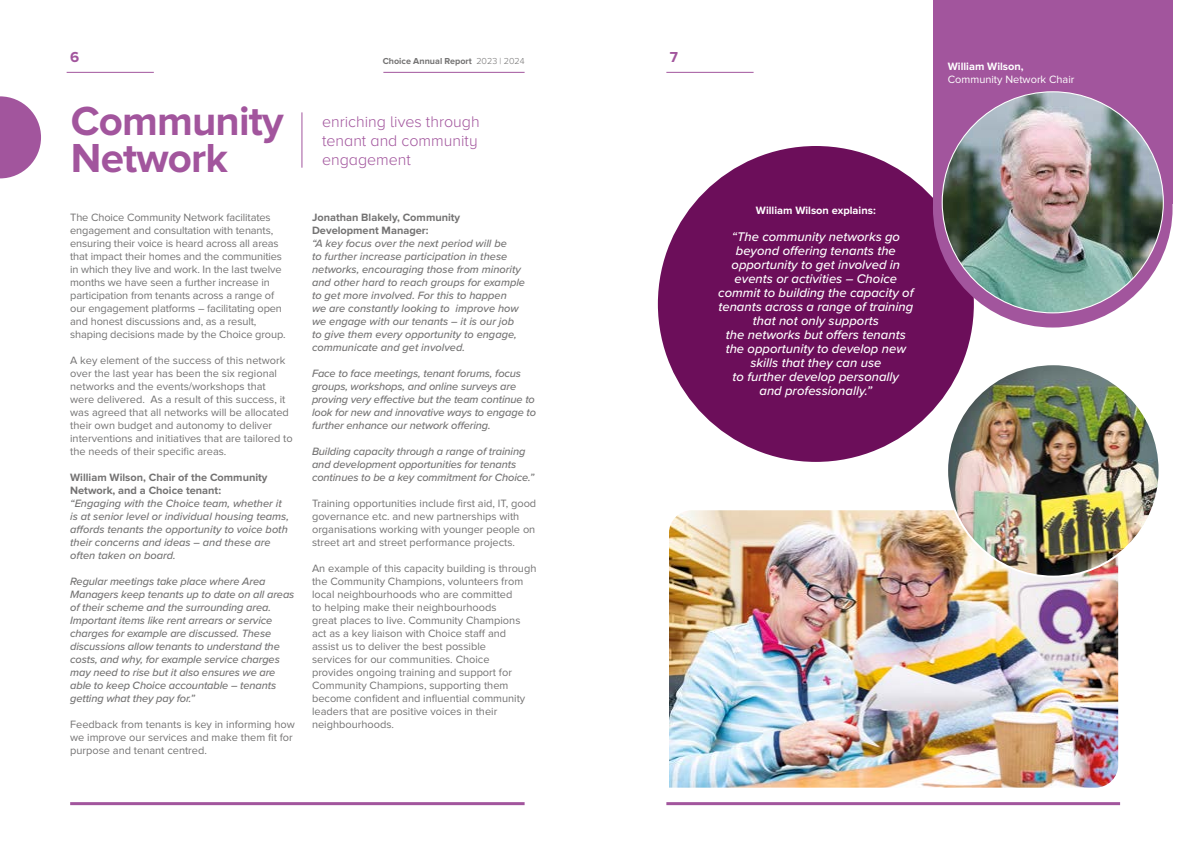
<style>
.page{position:relative;width:1191px;height:842px;background:#fff}
.page>*{position:absolute;margin:0;border:0;box-sizing:border-box;transform-origin:0 0}
.t1{font:700 42px "Proxima Nova";letter-spacing:-.02em;color:#a2559d}
.t2{font:300 16px/19px "Proxima Nova A";color:#a2559d}
.t3{font:700 15px "Proxima Nova";color:#a2559d}
.t4{font:italic 500 13px/14px "Proxima Nova";color:#fff;text-align:center}
.t5{font:11px/13px "Proxima Nova";color:#747373}
.t6{font:italic 500 11px/13px "Proxima Nova";letter-spacing:-.01em;color:#747373}
.t7{font:700 11px/13px "Proxima Nova";color:#747373}
.t8{font:11px/13px "Proxima Nova";color:#fff}
.t9{font:700 11px "Proxima Nova";color:#fff}
.t10{font:700 9px "Proxima Nova";color:#747373}
.s1{font-weight:300}
.s2{font-weight:700}
</style>
<div class="page">
<div style="left:658px;top:146px;width:315px;height:316px;background:#6c0e5a;border-radius:50%"></div>
<hr style="left:70px;top:802px;width:454px;height:3px;background:#a2559d">
<hr style="left:67px;top:72px;width:87px;height:1px;background:#a2559d">
<hr style="left:383px;top:72px;width:141px;height:1px;background:#a2559d">
<hr style="left:666px;top:802px;width:454px;height:3px;background:#a2559d">
<hr style="left:666px;top:72px;width:87px;height:1px;background:#a2559d">
<svg style="left:0;top:96px;width:41px;height:82px"></svg>
<div style="left:933px;top:0;width:239px;height:204px;background:#a2559d"></div>
<div style="left:933px;top:88px;width:239px;height:239px;border:19px solid #a2559d;border-radius:50%"></div>
<img style="left:942px;top:92px;width:221px;height:221px;border-radius:111px">
<hr style="left:301px;top:112px;width:1px;height:56px;background:#a2559d">
<img style="left:669px;top:510px;width:449px;height:278px">
<img style="left:947px;top:364px;width:210px;height:213px">
<p class="t3" style="left:70px;top:48px;width:11px">6</p>
<p class="t1" style="left:71px;top:97px;width:214px">Community</p>
<p class="t1" style="left:71px;top:134px;width:158px">Network</p>
<p class="t5" style="left:70px;top:211px;width:217px">The Choice Community Network facilitates engagement and consultation with tenants, ensuring their voice is heard across all areas that impact their homes and the communities in which they live and work. In the last twelve months we have seen a further increase in participation from tenants across a range of our engagement platforms – facilitating open and honest discussions and, as a result, shaping decisions made by the Choice group.</p>
<p class="t5" style="left:70px;top:354px;width:224px">A key element of the success of this network over the last year has been the six regional networks and the events/workshops that<br>were delivered. As a result of this success, it was agreed that all networks will be allocated their own budget and autonomy to deliver interventions and initiatives that are tailored to the needs of their specific areas.</p>
<p class="t7" style="left:70px;top:471px;width:199px">William Wilson, Chair of the Community<br>Network, and a Choice tenant:</p>
<p class="t6" style="left:70px;top:497px;width:220px">“Engaging with the Choice team, whether it is at senior level or individual housing teams, affords tenants the opportunity to voice both their concerns and ideas – and these are often taken on board.</p>
<p class="t6" style="left:70px;top:575px;width:226px">Regular meetings take place where Area Managers keep tenants up to date on all areas of their scheme and the surrounding area.<br>Important items like rent arrears or service charges for example are discussed. These discussions allow tenants to understand the costs, and why, for example service charges may need to rise but it also ensures we are able to keep Choice accountable – tenants getting what they pay for.”</p>
<p class="t5" style="left:70px;top:718px;width:226px">Feedback from tenants is key in informing how we improve our services and make them fit for purpose and tenant centred.</p>
<p class="t10" style="left:383px;top:56px;width:143px">Choice Annual Report <span class="s1">2023 | 2024</span></p>
<p class="t2" style="left:322px;top:112px;width:159px">enriching lives through tenant and community engagement</p>
<p class="t7" style="left:312px;top:211px;width:150px">Jonathan Blakely, Community<br>Development Manager:</p>
<p class="t6" style="left:312px;top:237px;width:214px">“A key focus over the next period will be<br>to further increase participation in these networks, encouraging those from minority and other hard to reach groups for example to get more involved. For this to happen<br>we are constantly looking to improve how we engage with our tenants – it is our job to give them every opportunity to engage, communicate and get involved.</p>
<p class="t6" style="left:312px;top:367px;width:225px">Face to face meetings, tenant forums, focus groups, workshops, and online surveys are proving very effective but the team continue to look for new and innovative ways to engage to further enhance our network offering.</p>
<p class="t6" style="left:312px;top:445px;width:224px">Building capacity through a range of training and development opportunities for tenants continues to be a key commitment for Choice.”</p>
<p class="t5" style="left:312px;top:497px;width:226px">Training opportunities include first aid, IT, good governance etc. and new partnerships with organisations working with younger people on street art and street performance projects.</p>
<p class="t5" style="left:312px;top:562px;width:226px">An example of this capacity building is through the Community Champions, volunteers from local neighbourhoods who are committed<br>to helping make their neighbourhoods<br>great places to live. Community Champions act as a key liaison with Choice staff and<br>assist us to deliver the best possible<br>services for our communities. Choice<br>provides ongoing training and support for Community Champions, supporting them become confident and influential community leaders that are positive voices in their neighbourhoods.</p>
<p class="t3" style="left:670px;top:48px;width:10px">7</p>
<p class="t8" style="left:947px;top:60px;width:128px"><span class="s2">William Wilson,<br></span>Community Network Chair</p>
<p class="t9" style="left:756px;top:204px;width:121px">William Wilson explains:</p>
<p class="t4" style="left:718px;top:229px;width:197px">“The community networks go beyond offering tenants the opportunity to get involved in events or activities – Choice commit to building the capacity of tenants across a range of training that not only supports<br>the networks but offers tenants the opportunity to develop new skills that they can use<br>to further develop personally<br>and professionally.”</p>
</div>
